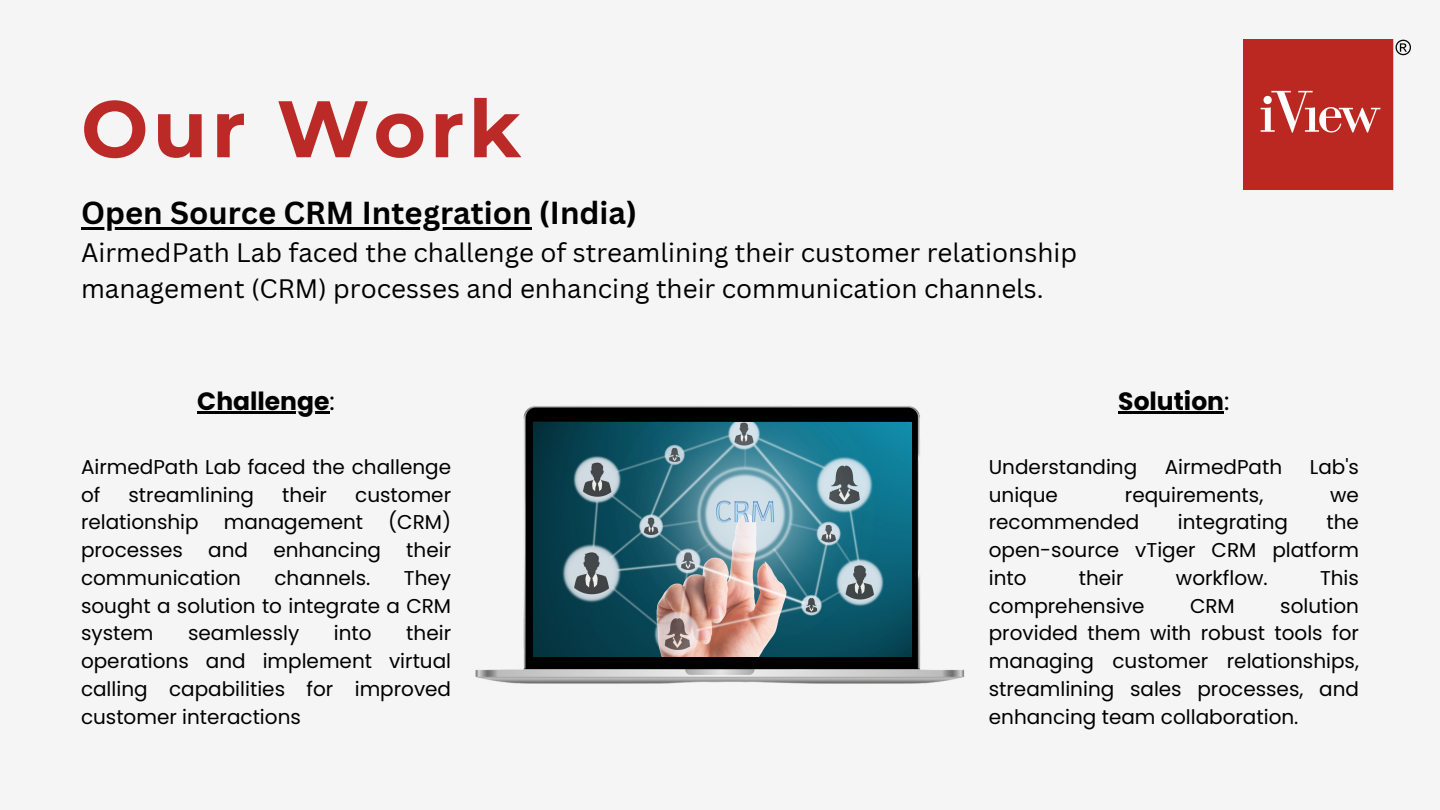
<style>
.page{position:relative;width:1440px;height:810px;background:#f5f5f5}
.page>*{position:absolute;margin:0;border:0;box-sizing:border-box;transform-origin:0 0}
.t1{font:700 80px "Montserrat";letter-spacing:.05em;color:#bb2a26}
.t2{font:700 31px "Canva Sans";color:#000}
.t3{font:26px/36px "Canva Sans";color:#000}
.t4{font:700 25px "Poppins";color:#000}
.t5{font:20px/27.8px "Poppins";color:#000;text-align:justify}
.s1{font-weight:400}
</style>
<div class="page">
<img style="left:1243px;top:39px;width:167px;height:150px">
<img style="left:475px;top:405px;width:490px;height:278px">
<img style="left:534px;top:422px;width:377px;height:235px">
<hr style="left:81px;top:227px;width:451px;height:3px;background:#000">
<hr style="left:1118px;top:412px;width:106px;height:2px;background:#000">
<hr style="left:197px;top:412px;width:133px;height:2px;background:#000">
<h2 class="t1" style="left:81px;top:80px;width:442px">Our Work</h2>
<h2 class="t2" style="left:81px;top:191px;width:558px">Open Source CRM Integration (India)</h2>
<h2 class="t3" style="left:81px;top:234px;width:998px">AirmedPath Lab faced the challenge of streamlining their customer relationship management (CRM) processes and enhancing their communication channels.</h2>
<p class="t4" style="left:197px;top:384px;width:139px">Challenge<span class="s1">:</span></p>
<p class="t4" style="left:1118px;top:384px;width:113px">Solution<span class="s1">:</span></p>
<h2 class="t5" style="left:81px;top:453px;width:372px">AirmedPath Lab faced the challenge of</h2>
<h2 class="t5" style="left:129px;top:481px;width:127px">streamlining</h2>
<h2 class="t5" style="left:282px;top:481px;width:46px">their</h2>
<h2 class="t5" style="left:355px;top:481px;width:97px">customer</h2>
<h2 class="t5" style="left:81px;top:508px;width:119px">relationship</h2>
<h2 class="t5" style="left:224px;top:508px;width:141px">management</h2>
<h2 class="t5" style="left:388px;top:508px;width:64px">(CRM)</h2>
<h2 class="t5" style="left:81px;top:536px;width:104px">processes</h2>
<h2 class="t5" style="left:208px;top:536px;width:41px">and</h2>
<h2 class="t5" style="left:273px;top:536px;width:109px">enhancing</h2>
<h2 class="t5" style="left:406px;top:536px;width:46px">their</h2>
<h2 class="t5" style="left:81px;top:564px;width:162px">communication</h2>
<h2 class="t5" style="left:274px;top:564px;width:97px">channels.</h2>
<h2 class="t5" style="left:81px;top:564px;width:372px;text-indent:323px">They sought a solution to integrate a CRM system</h2>
<h2 class="t5" style="left:81px;top:619px;width:372px;text-indent:325px">their operations and implement virtual calling capabilities for improved customer interactions</h2>
<h2 class="t5" style="left:188px;top:619px;width:113px">seamlessly</h2>
<h2 class="t5" style="left:334px;top:619px;width:39px">into</h2>
<p class="t5" style="left:989px;top:453px;width:150px">Understanding</p>
<p class="t5" style="left:1165px;top:453px;width:119px">AirmedPath</p>
<p class="t5" style="left:1310px;top:453px;width:51px">Lab's</p>
<p class="t5" style="left:989px;top:481px;width:71px">unique</p>
<p class="t5" style="left:1125px;top:481px;width:140px">requirements,</p>
<p class="t5" style="left:1330px;top:481px;width:30px">we</p>
<p class="t5" style="left:989px;top:508px;width:152px">recommended</p>
<p class="t5" style="left:1178px;top:508px;width:112px">integrating</p>
<p class="t5" style="left:989px;top:508px;width:372px;text-indent:338px">the open-source vTiger CRM platform into</p>
<p class="t5" style="left:1079px;top:564px;width:46px">their</p>
<p class="t5" style="left:1176px;top:564px;width:93px">workflow.</p>
<p class="t5" style="left:1320px;top:564px;width:40px">This</p>
<p class="t5" style="left:989px;top:592px;width:157px">comprehensive</p>
<p class="t5" style="left:1190px;top:592px;width:46px">CRM</p>
<p class="t5" style="left:989px;top:592px;width:372px;text-indent:291px">solution provided them with robust tools for managing customer relationships, streamlining sales processes, and enhancing team collaboration.</p>
</div>
